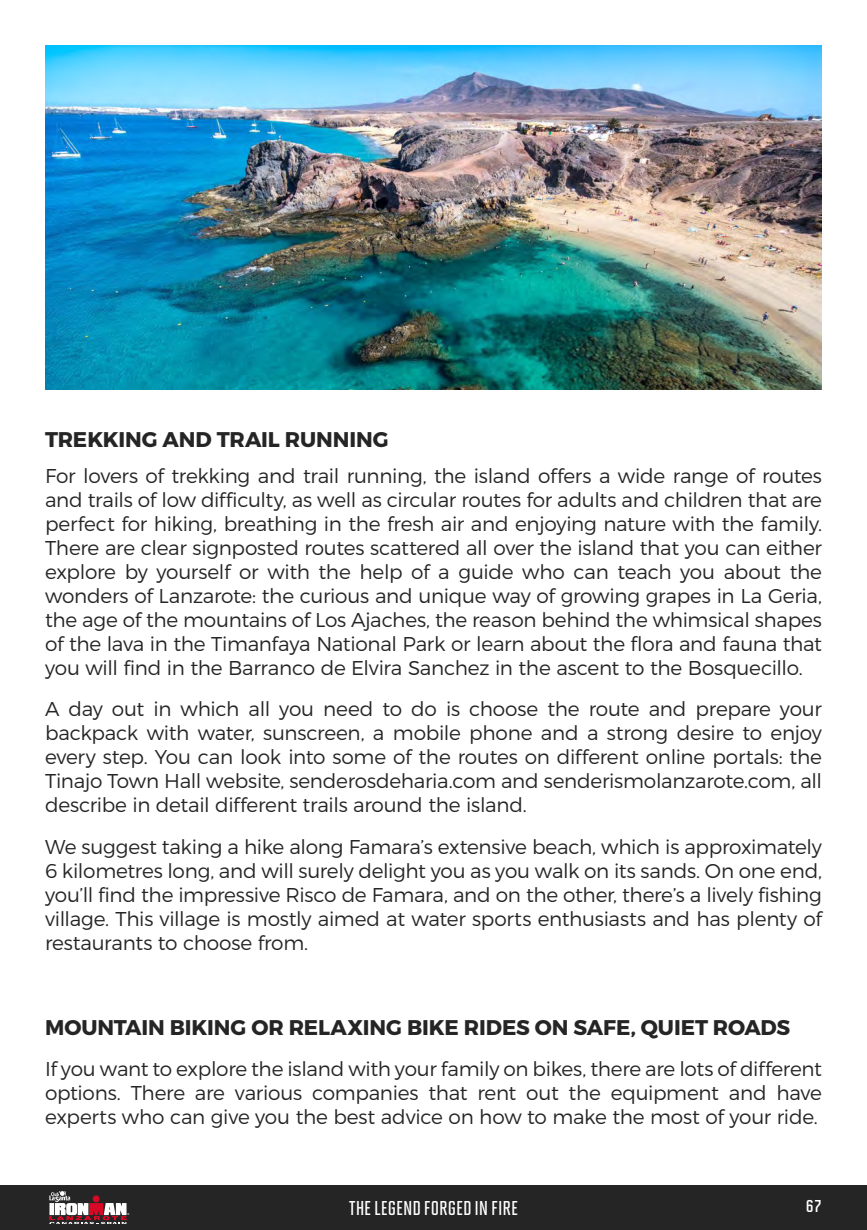
<style>
.page{position:relative;width:867px;height:1230px;background:#fff}
.page>*{position:absolute;margin:0;border:0;box-sizing:border-box;transform-origin:0 0}
.t1{font:700 21.25px "Montserrat";letter-spacing:-.005em;color:#252525}
.t2{font:300 20px/24px "Montserrat";letter-spacing:-.015em;color:#252525;text-align:justify}
.t3{font:600 20px "Solano Gothic MVB";color:#fff}
</style>
<div class="page">
<div style="left:0;top:1185px;width:866px;height:45px;background:#252525"></div>
<svg style="left:49px;top:1192px;width:80px;height:32px"></svg>
<img style="left:45px;top:45px;width:776px;height:344px">
<p class="t1" style="left:45px;top:427px;width:345px">TREKKING AND TRAIL RUNNING</p>
<p class="t2" style="left:45px;top:463px;width:778px">For lovers of trekking and trail running, the island offers a wide range of routes and trails of low difficulty, as well as circular routes for adults and children that are perfect for hiking, breathing in the fresh air and enjoying nature with the family.<br>There are clear signposted routes scattered all over the island that you can either explore by yourself or with the help of a guide who can teach you about the wonders of Lanzarote: the curious and unique way of growing grapes in La Geria, the age of the mountains of Los Ajaches, the reason behind the whimsical shapes of the lava in the Timanfaya National Park or learn about the flora and fauna that you will find in the Barranco de Elvira Sanchez in the ascent to the Bosquecillo.</p>
<p class="t2" style="left:45px;top:697px;width:778px">A day out in which all you need to do is choose the route and prepare your backpack with water, sunscreen, a mobile phone and a strong desire to enjoy every step. You can look into some of the routes on different online portals: the Tinajo Town Hall website, senderosdeharia.com and senderismolanzarote.com, all describe in detail different trails around the island.</p>
<p class="t2" style="left:45px;top:834px;width:778px">We suggest taking a hike along Famara’s extensive beach, which is approximately 6 kilometres long, and will surely delight you as you walk on its sands. On one end, you’ll find the impressive Risco de Famara, and on the other, there’s a lively fishing village. This village is mostly aimed at water sports enthusiasts and has plenty of restaurants to choose from.</p>
<p class="t1" style="left:45px;top:1014px;width:746px">MOUNTAIN BIKING OR RELAXING BIKE RIDES ON SAFE, QUIET ROADS</p>
<p class="t2" style="left:45px;top:1057px;width:778px">If you want to explore the island with your family on bikes, there are lots of different options. There are various companies that rent out the equipment and have experts who can give you the best advice on how to make the most of your ride.</p>
<p class="t3" style="left:349px;top:1197px;width:170px">THE LEGEND FORGED IN FIRE</p>
<p class="t3" style="left:805px;top:1194px;width:17px">67</p>
</div>
